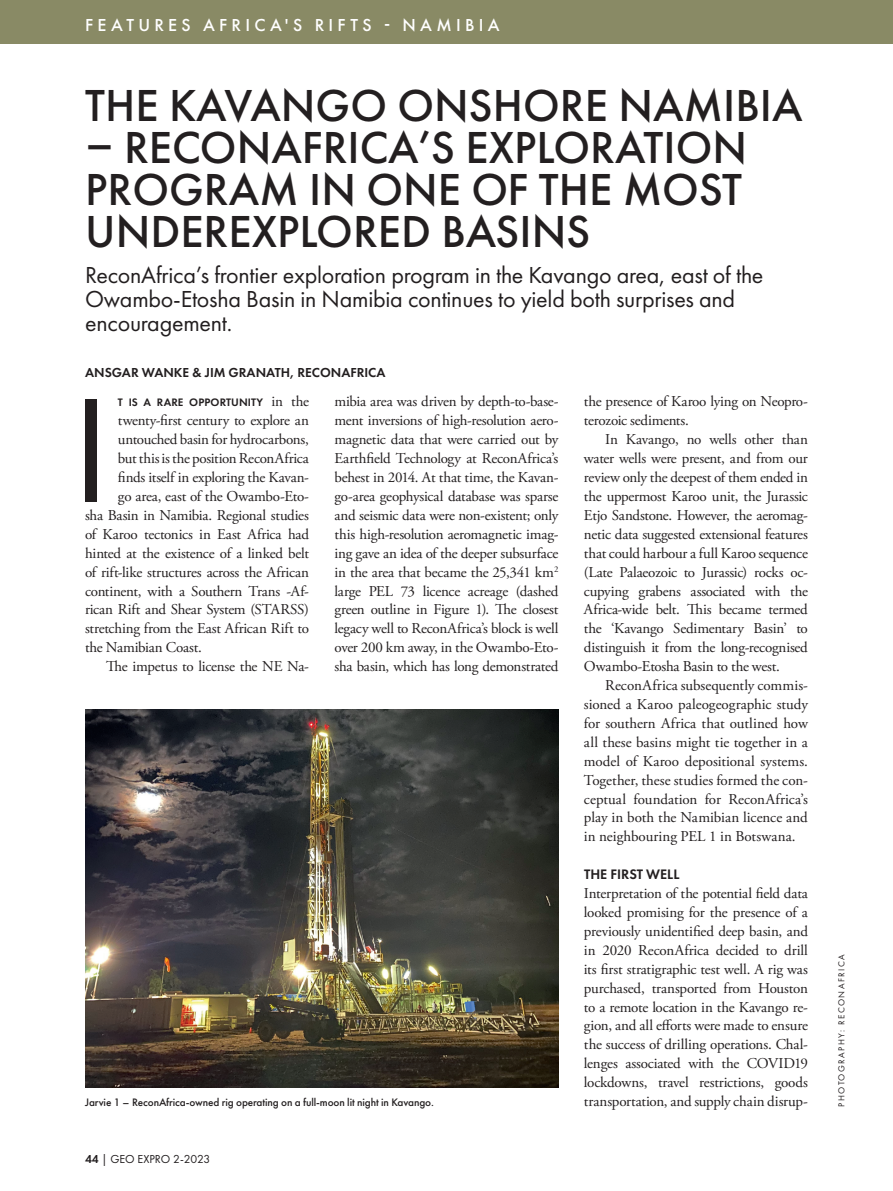
<style>
.page{position:relative;width:893px;height:1191px;background:#fff}
.page>*{position:absolute;margin:0;border:0;box-sizing:border-box;transform-origin:0 0}
.text_base_drop_6{font:153px "Futura PT";color:#231f20}
.headline_4{font:500 46.5px/42px "Futura PT";color:#231f20;text-align:justify}
.subhead_3{font:24px/24px "Futura PT";letter-spacing:-.01em;color:#231f20}
.t1{font:500 18px "Futura PT";letter-spacing:.235em;color:#fff}
.text_base_5mm{font:15px/18.9px "Adobe Garamond Pro";letter-spacing:-.015em;color:#231f20;text-align:justify}
.text_base{font:15px/18.9px "Adobe Garamond Pro";letter-spacing:-.01em;color:#231f20;text-align:justify}
.text_base_drop_6-2{font:15px "Adobe Garamond Pro";letter-spacing:-.015em;color:#231f20}
.intermediat_hl_2{font:600 14.25px "Futura PT";color:#231f20}
.author_prominent{font:600 13.5px "Futura PT";color:#231f20}
.t2{font:12px "Futura PT";color:#231f20}
.text_picture{font:500 11.25px "Futura PT";letter-spacing:-.01em;color:#231f20}
.text_base_drop_6-3{font:600 11.25px "Futura PT";letter-spacing:.01em;color:#231f20}
.Sturzcredit{font:9px "Futura PT";letter-spacing:.16em;color:#231f20}
.s1{font-family:"Adobe Garamond Pro";font-weight:400;font-size:15px}
.s2{font-weight:600}
</style>
<div class="page">
<img style="left:85px;top:709px;width:473px;height:378px">
<div style="left:0;top:0;width:893px;height:44px;background:#898a65"></div>
<p class="t1" style="left:85px;top:15px;width:157px">LOREM YPSUM</p>
<p class="t1" style="left:85px;top:15px;width:416px">FEATURES AFRICA'S RIFTS - NAMIBIA</p>
<p class="t1" style="left:203px;top:15px;width:41px">XXX</p>
<p class="headline_4" style="left:85px;top:84px;width:719px">THE KAVANGO ONSHORE NAMIBIA</p>
<p class="headline_4" style="left:85px;top:126px;width:664px">– RECONAFRICA’S EXPLORATION PROGRAM IN ONE OF THE MOST UNDEREXPLORED BASINS</p>
<p class="subhead_3" style="left:85px;top:263px;width:680px">ReconAfrica’s frontier exploration program in the Kavango area, east of the<br>Owambo-Etosha Basin in Namibia continues to yield both surprises and encouragement.</p>
<p class="author_prominent" style="left:85px;top:364px;width:302px">ANSGAR WANKE &amp; JIM GRANATH, RECONAFRICA</p>
<p class="text_base_drop_6" style="left:73px;top:359px;width:39px">I</p>
<p class="text_base_drop_6-3" style="left:118px;top:396px;width:193px">T IS A RARE OPPORTUNITY <span class="s1">in the</span></p>
<p class="text_base_drop_6-2" style="left:118px;top:411px;width:193px">twenty-first century to explore an</p>
<p class="text_base_drop_6-2" style="left:118px;top:430px;width:193px">untouched basin for hydrocarbons,</p>
<p class="text_base_drop_6-2" style="left:118px;top:449px;width:193px">but this is the position ReconAfrica</p>
<p class="text_base_drop_6-2" style="left:118px;top:468px;width:193px">finds itself in exploring the Kavan-</p>
<p class="text_base_drop_6-2" style="left:118px;top:487px;width:193px">go area, east of the Owambo-Eto-</p>
<p class="text_base_drop_6-2" style="left:85px;top:506px;width:225px">sha Basin in Namibia. Regional studies</p>
<p class="text_base_drop_6-2" style="left:85px;top:525px;width:225px">of Karoo tectonics in East Africa had</p>
<p class="text_base_drop_6-2" style="left:85px;top:544px;width:225px">hinted at the existence of a linked belt</p>
<p class="text_base_drop_6-2" style="left:85px;top:563px;width:225px">of rift-like structures across the African</p>
<p class="text_base_drop_6-2" style="left:85px;top:582px;width:225px">continent, with a Southern Trans -Af-</p>
<p class="text_base_drop_6-2" style="left:85px;top:600px;width:225px">rican Rift and Shear System (STARSS)</p>
<p class="text_base_drop_6-2" style="left:85px;top:619px;width:225px">stretching from the East African Rift to</p>
<p class="text_base_drop_6-2" style="left:85px;top:638px;width:118px">the Namibian Coast.</p>
<p class="text_base_5mm" style="left:106px;top:657px;width:204px">The impetus to license the NE Na-</p>
<p class="text_base_5mm" style="left:334px;top:393px;width:225px">mibia area was driven by depth-to-base&shy;ment inversions of high-resolution aero&shy;magnetic data that were carried out by Earthfield Technology at ReconAfrica’s behest in 2014. At that time, the Kavan&shy;go-area geophysical database was sparse and seismic data were non-existent; only this high-resolution aeromagnetic imag&shy;ing gave an idea of the deeper subsurface in the area that became the 25,341 km<sup>2 </sup>large PEL 73 licence acreage (dashed green outline in Figure 1). The closest legacy well to ReconAfrica’s block is well over 200 km away, in the Owambo-Eto&shy;sha basin, which has long demonstrated</p>
<p class="text_picture" style="left:85px;top:1095px;width:350px">Jarvie 1 – ReconAfrica-owned rig operating on a full-moon lit night in Kavango.</p>
<p class="t2" style="left:85px;top:1151px;width:127px"><span class="s2">44</span> | GEO EXPRO 2-2023</p>
<p class="text_base_5mm" style="left:584px;top:393px;width:225px">the presence of Karoo lying on Neopro&shy;terozoic sediments.</p>
<p class="text_base_5mm" style="left:584px;top:430px;width:225px;text-indent:21px">In Kavango, no wells other than water wells were present, and from our review only the deepest of them ended in the uppermost Karoo unit, the Jurassic Etjo Sandstone. However, the aeromag&shy;netic data suggested extensional features that could harbour a full Karoo sequence (Late Palaeozoic to Jurassic) rocks oc&shy;cupying grabens associated with the Africa-wide belt. This became termed the ‘Kavango Sedimentary Basin’ to distinguish it from the long-recognised Owambo-Etosha Basin to the west.</p>
<p class="text_base_5mm" style="left:584px;top:676px;width:225px;text-indent:21px">ReconAfrica subsequently commis&shy;sioned a Karoo paleogeographic study for southern Africa that outlined how all these basins might tie together in a model of Karoo depositional systems.<br>Together, these studies formed the con&shy;ceptual foundation for ReconAfrica’s play in both the Namibian licence and in neighbouring PEL 1 in Botswana.</p>
<p class="intermediat_hl_2" style="left:584px;top:865px;width:97px">THE FIRST WELL</p>
<p class="text_base" style="left:584px;top:884px;width:225px">Interpretation of the potential field data looked promising for the presence of a previously unidentified deep basin, and in 2020 ReconAfrica decided to drill its first stratigraphic test well. A rig was purchased, transported from Houston to a remote location in the Kavango re&shy;gion, and all efforts were made to ensure the success of drilling operations. Chal&shy;lenges associated with the COVID19 lockdowns, travel restrictions, goods transportation, and supply chain disrup-</p>
<p class="Sturzcredit" style="left:836px;top:1106px;width:154px;rotate:-90deg">PHOTOGRAPHY: RECONAFRICA</p>
</div>
